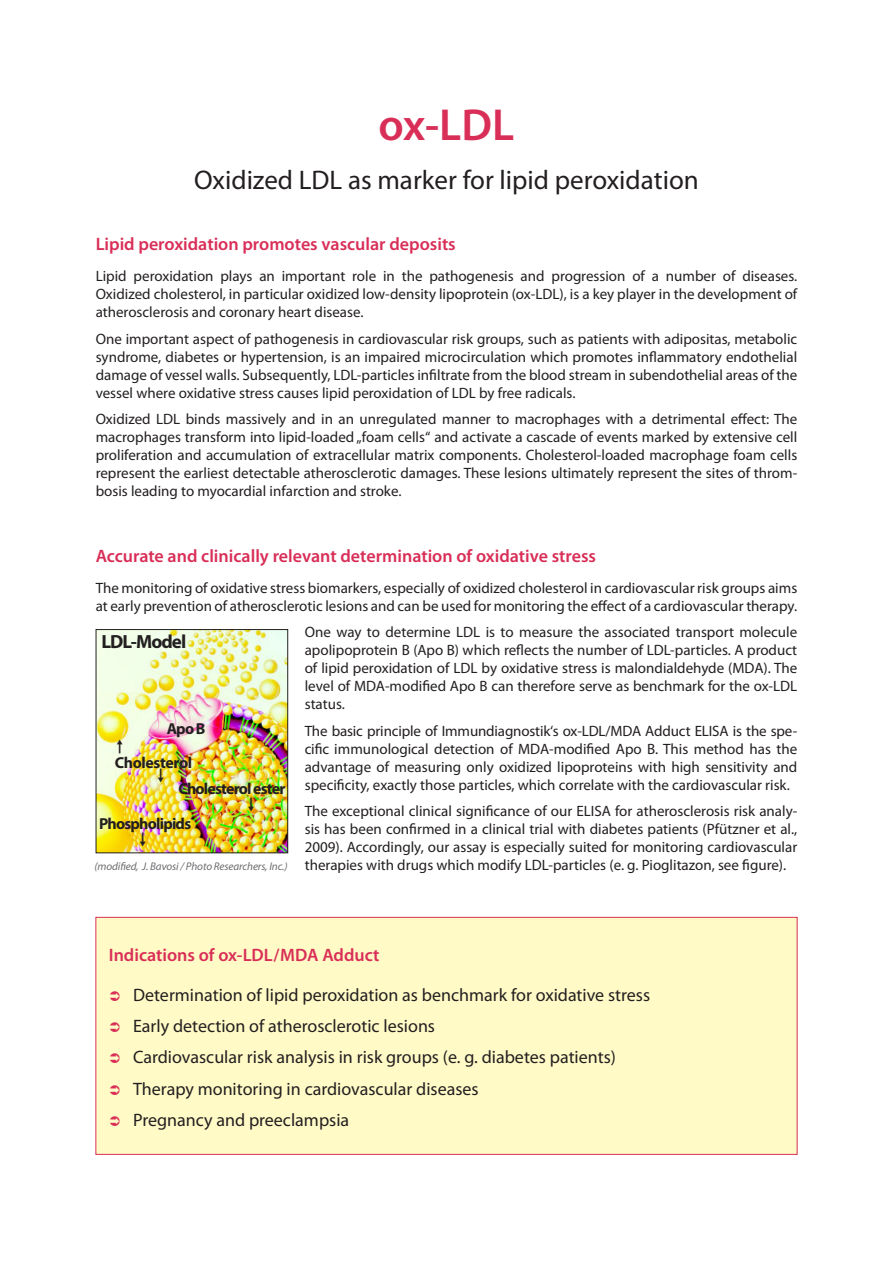
<style>
.page{position:relative;width:893px;height:1263px;background:#fff}
.page>*{position:absolute;margin:0;border:0;box-sizing:border-box;transform-origin:0 0}
.t1{font:600 45px "Myriad Pro";color:#d92e57}
.t2{font:27px "Myriad Pro";color:#231f20}
.t3{font:700 19.05px "Myriad Pro";letter-spacing:-.05em;color:#231f20}
.t4{font:18px "Myriad Pro";color:#231f20}
.t5{font:600 18px "Myriad Pro";color:#d92e57}
.t6{font:700 15.9px "Myriad Pro";letter-spacing:-.05em;color:#231f20}
.t7{font:700 15.9px "Myriad Pro";letter-spacing:-.025em;color:#231f20}
.t8{font:15px/18px "Myriad Pro";color:#231f20;text-align:justify}
.t9{font:italic 11.1px "Myriad Pro";letter-spacing:-.01em;color:#6c6d70}
</style>
<div class="page">
<img style="left:98px;top:631px;width:188px;height:220px">
<div style="left:96px;top:629px;width:192px;height:224px;border:1px solid #231f20"></div>
<div style="left:96px;top:917px;width:701px;height:237px;background:#fffac6"></div>
<div style="left:96px;top:917px;width:701px;height:237px;border:1px solid #d92e57"></div>
<svg style="left:158px;top:769px;width:6px;height:14px"></svg>
<svg style="left:248px;top:798px;width:6px;height:13px"></svg>
<svg style="left:140px;top:832px;width:6px;height:14px"></svg>
<svg style="left:117px;top:740px;width:6px;height:13px"></svg>
<p class="t1" style="left:379px;top:96px;width:137px">ox-LDL</p>
<p class="t2" style="left:194px;top:164px;width:506px">Oxidized LDL as marker for lipid peroxidation</p>
<p class="t5" style="left:96px;top:233px;width:362px">Lipid peroxidation promotes vascular deposits</p>
<p class="t8" style="left:96px;top:267px;width:703px">Lipid peroxidation plays an important role in the pathogenesis and progression of a number of diseases.<br>Oxidized cholesterol, in particular oxidized low-density lipoprotein (ox-LDL), is a key player in the development of atherosclerosis and coronary heart disease.</p>
<p class="t8" style="left:96px;top:329px;width:703px">One important aspect of pathogenesis in cardiovascular risk groups, such as patients with adipositas, metabolic syndrome, diabetes or hypertension, is an impaired microcirculation which promotes inflammatory endothelial damage of vessel walls. Subsequently, LDL-particles infiltrate from the blood stream in subendothelial areas of the vessel where oxidative stress causes lipid peroxidation of LDL by free radicals.</p>
<p class="t8" style="left:96px;top:410px;width:703px">Oxidized LDL binds massively and in an unregulated manner to macrophages with a detrimental effect: The macrophages transform into lipid-loaded „foam cells“ and activate a cascade of events marked by extensive cell proliferation and accumulation of extracellular matrix components. Cholesterol-loaded macrophage foam cells represent the earliest detectable atherosclerotic damages. These lesions ultimately represent the sites of throm&shy;bosis leading to myocardial infarction and stroke.</p>
<p class="t5" style="left:96px;top:545px;width:502px">Accurate and clinically relevant determination of oxidative stress</p>
<p class="t8" style="left:96px;top:578px;width:703px">The monitoring of oxidative stress biomarkers, especially of oxidized cholesterol in cardiovascular risk groups aims at early prevention of atherosclerotic lesions and can be used for monitoring the effect of a cardiovascular therapy.</p>
<p class="t8" style="left:305px;top:623px;width:494px">One way to determine LDL is to measure the associated transport molecule apolipoprotein B (Apo B) which reflects the number of LDL-particles. A product of lipid peroxidation of LDL by oxidative stress is malondialdehyde (MDA). The level of MDA-modified Apo B can therefore serve as benchmark for the ox-LDL status.</p>
<p class="t8" style="left:305px;top:722px;width:494px">The basic principle of Immundiagnostik‘s ox-LDL/MDA Adduct ELISA is the spe&shy;cific immunological detection of MDA-modified Apo B. This method has the advantage of measuring only oxidized lipoproteins with high sensitivity and specificity, exactly those particles, which correlate with the cardiovascular risk.</p>
<p class="t8" style="left:305px;top:802px;width:494px">The exceptional clinical significance of our ELISA for atherosclerosis risk analy&shy;sis has been confirmed in a clinical trial with diabetes patients (Pfützner et al., 2009). Accordingly, our assay is especially suited for monitoring cardiovascular therapies with drugs which modify LDL-particles (e. g. Pioglitazon, see figure).</p>
<p class="t3" style="left:101px;top:629px;width:86px">LDL-Model</p>
<p class="t6" style="left:167px;top:718px;width:40px">Apo B</p>
<p class="t7" style="left:115px;top:752px;width:79px">Cholesterol</p>
<p class="t6" style="left:178px;top:778px;width:109px">Cholesterol ester</p>
<p class="t6" style="left:99px;top:813px;width:94px">Phospholipids</p>
<p class="t9" style="left:94px;top:859px;width:195px">(modified, J. Bavosi / Photo Researchers, Inc.)</p>
<p class="t5" style="left:109px;top:944px;width:272px">Indications of ox-LDL/MDA Adduct</p>
<p class="t4" style="left:133px;top:984px;width:519px">Determination of lipid peroxidation as benchmark for oxidative stress</p>
<p class="t4" style="left:133px;top:1015px;width:304px">Early detection of atherosclerotic lesions</p>
<p class="t4" style="left:133px;top:1046px;width:484px">Cardiovascular risk analysis in risk groups (e. g. diabetes patients)</p>
<p class="t4" style="left:133px;top:1077px;width:347px">Therapy monitoring in cardiovascular diseases</p>
<p class="t4" style="left:133px;top:1109px;width:218px">Pregnancy and preeclampsia</p>
</div>
